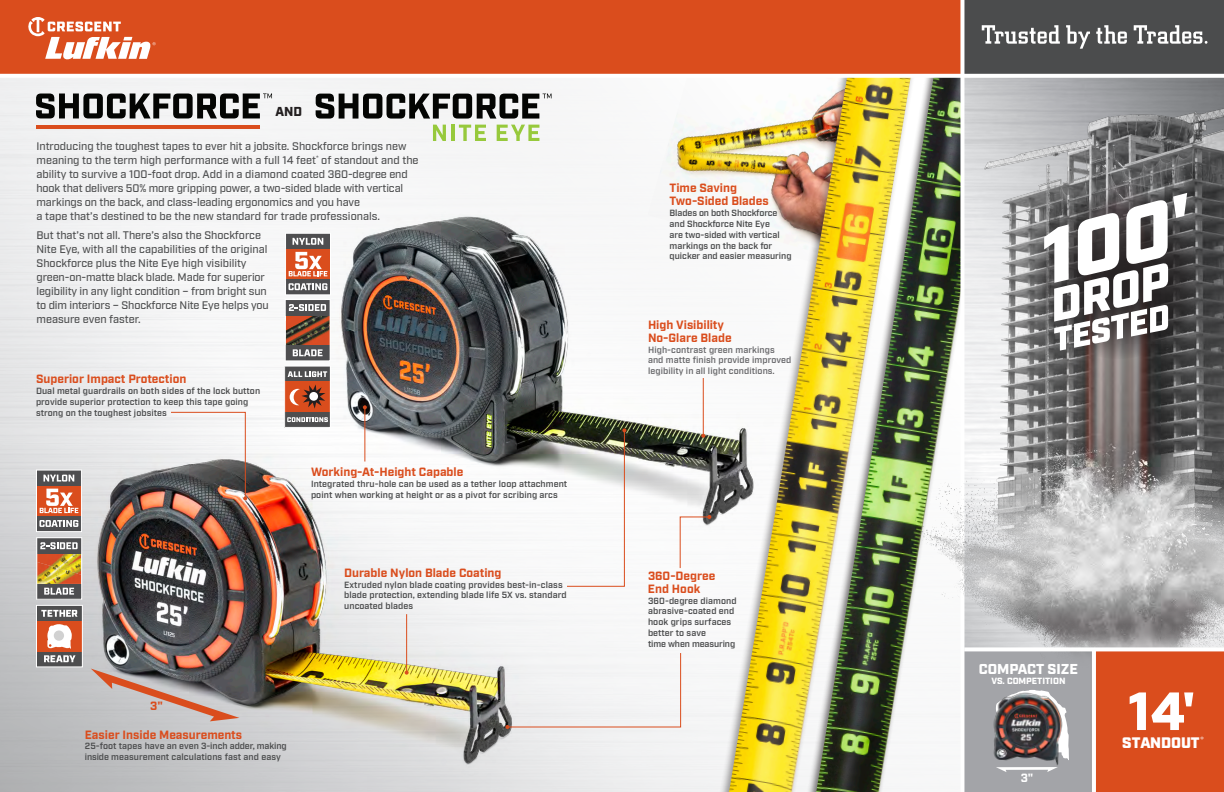
<style>
.page{position:relative;width:1224px;height:792px;background:#fff}
.page>*{position:absolute;margin:0;border:0;box-sizing:border-box;transform-origin:0 0}
.t1{font:900 53.7px "Industry";color:#fff}
.t2{font:900 15.2px "Industry";color:#fff}
.t3{font:900 14.4px "Industry";color:#fff}
.t4{font:900 13px "Industry";color:#231f20}
.t5{font:700 12px/13px "Industry";color:#da4d1d}
.t6{font:700 12px "Industry";color:#fff}
.t7{font:500 11px/14px "Industry";letter-spacing:-.01em;color:#4b4c4d}
.t8{font:600 9px/10.8px "Industry";letter-spacing:.01em;color:#4b4c4d}
.t9{font:600 9px/10.8px "Industry";letter-spacing:.01em;color:#69696c}
.t10{font:900 9px "Industry";color:#fff}
</style>
<div class="page">
<img style="left:0;top:78px;width:650px;height:714px">
<div style="left:964px;top:649px;width:130px;height:143px;background:#a3a4a8"></div>
<img style="left:931px;top:78px;width:34px;height:714px">
<div style="left:650px;top:0;width:281px;height:792px;background:#231f20;opacity:.43"></div>
<img style="left:729px;top:78px;width:194px;height:714px">
<div style="left:964px;top:0;width:260px;height:74px;background:#4b4c4d"></div>
<div style="left:0;top:0;width:960px;height:74px;background:#da4d1d"></div>
<svg style="left:982px;top:25px;width:226px;height:24px"></svg>
<svg style="left:28px;top:17px;width:128px;height:42px"></svg>
<hr style="left:960px;top:0;width:4px;height:792px;background:#fff">
<hr style="left:0;top:74px;width:1224px;height:4px;background:#fff">
<svg style="left:316px;top:94px;width:236px;height:25px"></svg>
<svg style="left:433px;top:125px;width:13px;height:16px"></svg>
<hr style="left:451px;top:125px;width:3px;height:16px;background:#97c93c">
<svg style="left:459px;top:125px;width:27px;height:16px"></svg>
<svg style="left:497px;top:125px;width:42px;height:16px"></svg>
<svg style="left:36px;top:93px;width:236px;height:25px"></svg>
<hr style="left:36px;top:125px;width:224px;height:4px;background:#da4d1d">
<svg style="left:36px;top:470px;width:32px;height:197px"></svg>
<div style="left:54px;top:630px;width:10px;height:11px;background:#d1d1d1;border-radius:50%"></div>
<svg style="left:284px;top:233px;width:36px;height:195px"></svg>
<img style="left:916px;top:98px;width:308px;height:574px">
<svg style="left:1034px;top:191px;width:168px;height:168px;background:#5f5d5d"></svg>
<svg style="left:1044px;top:193px;width:143px;height:158px"></svg>
<div style="left:1090px;top:645px;width:134px;height:147px;background:#231f20;opacity:.2"></div>
<div style="left:1093px;top:649px;width:131px;height:143px;background:#da4d1d"></div>
<hr style="left:1092px;top:649px;width:4px;height:143px;background:#fff">
<svg style="left:964px;top:647px;width:260px;height:4px"></svg>
<img style="left:993px;top:690px;width:76px;height:82px">
<img style="left:68px;top:447px;width:462px;height:329px">
<img style="left:320px;top:210px;width:454px;height:322px">
<svg style="left:170px;top:411px;width:77px;height:89px"></svg>
<hr style="left:406px;top:614px;width:1px;height:59px;background:#da4d1d">
<svg style="left:405px;top:671px;width:4px;height:4px"></svg>
<hr style="left:364px;top:407px;width:1px;height:55px;background:#da4d1d">
<svg style="left:363px;top:405px;width:4px;height:4px"></svg>
<svg style="left:566px;top:428px;width:60px;height:159px"></svg>
<hr style="left:703px;top:378px;width:1px;height:58px;background:#da4d1d">
<svg style="left:701px;top:434px;width:4px;height:4px"></svg>
<svg style="left:679px;top:515px;width:32px;height:54px"></svg>
<div style="left:505px;top:652px;width:177px;height:77px;background:#f2f3f4"></div>
<p class="t4" style="left:275px;top:104px;width:28px">AND</p>
<p class="t7" style="left:36px;top:140px;width:384px">Introducing the toughest tapes to ever hit a jobsite. Shockforce brings new meaning to the term high performance with a full 14 feet<sup>*</sup> of standout and the ability to survive a 100-foot drop. Add in a diamond coated 360-degree end hook that delivers 50% more gripping power, a two-sided blade with vertical markings on the back, and class-leading ergonomics and you have<br>a tape that’s destined to be the new standard for trade professionals.</p>
<p class="t7" style="left:37px;top:229px;width:234px">But that’s not all. There’s also the Shockforce Nite Eye, with all the capabilities of the original Shockforce plus the Nite Eye high visibility green-on-matte black blade. Made for superior legibility in any light condition – from bright sun to dim interiors – Shockforce Nite Eye helps you measure even faster.</p>
<p class="t5" style="left:36px;top:373px;width:152px">Superior Impact Protection</p>
<p class="t8" style="left:36px;top:386px;width:226px">Dual metal guardrails on both sides of the lock button provide superior protection to keep this tape going strong on the toughest jobsites</p>
<p class="t5" style="left:311px;top:466px;width:154px">Working-At-Height Capable</p>
<p class="t8" style="left:311px;top:479px;width:258px">Integrated thru-hole can be used as a tether loop attachment point when working at height or as a pivot for scribing arcs</p>
<p class="t5" style="left:344px;top:567px;width:159px">Durable Nylon Blade Coating</p>
<p class="t8" style="left:344px;top:579px;width:224px">Extruded nylon blade coating provides best-in-class blade protection, extending blade life 5X vs. standard uncoated blades</p>
<p class="t5" style="left:150px;top:700px;width:14px">3"</p>
<p class="t5" style="left:85px;top:729px;width:159px">Easier Inside Measurements</p>
<p class="t8" style="left:85px;top:741px;width:203px">25-foot tapes have an even 3-inch adder, making inside measurement calculations fast and easy</p>
<p class="t5" style="left:670px;top:182px;width:101px">Time Saving<br>Two-Sided Blades</p>
<p class="t8" style="left:670px;top:208px;width:123px">Blades on both Shockforce and Shockforce Nite Eye<br>are two-sided with vertical markings on the back for quicker and easier measuring</p>
<p class="t5" style="left:648px;top:319px;width:85px">High Visibility<br>No-Glare Blade</p>
<p class="t9" style="left:648px;top:344px;width:145px">High-contrast green markings and matte finish provide improved legibility in all light conditions.</p>
<p class="t5" style="left:648px;top:570px;width:69px">360-Degree<br>End Hook</p>
<p class="t8" style="left:648px;top:595px;width:90px">360-degree diamond abrasive-coated end hook grips surfaces better to save<br>time when measuring</p>
<p class="t3" style="left:979px;top:660px;width:101px">COMPACT SIZE</p>
<p class="t10" style="left:991px;top:675px;width:76px">VS. COMPETITION</p>
<p class="t6" style="left:1021px;top:771px;width:14px">3"</p>
<h1 class="t1" style="left:1128px;top:679px;width:69px">14'</h1>
<p class="t2" style="left:1122px;top:733px;width:84px">STANDOUT<sup>*</sup></p>
</div>
